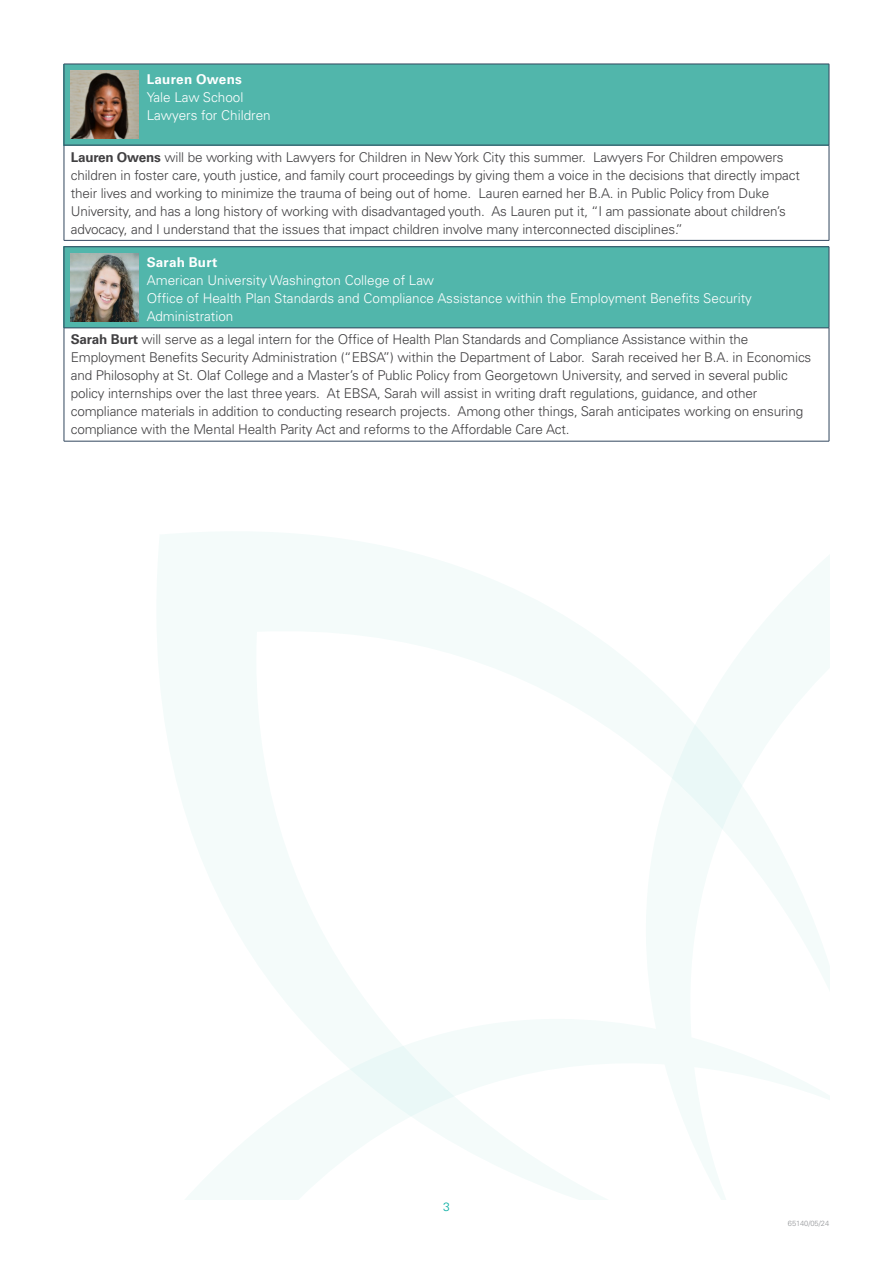
<style>
.page{position:relative;width:893px;height:1263px;background:#fff}
.page>*{position:absolute;margin:0;border:0;box-sizing:border-box;transform-origin:0 0}
.Body{font:300 13.5px/18px "Univers LTCYR 45";letter-spacing:-.01em;color:#414042}
.Main_Page_Heading_Span{font:300 13.5px/18px "Univers LTCYR 45";color:#fff}
.Main_Page_Heading_Span-2{font:700 13.5px "Univers LTCYR 65";letter-spacing:.015em;color:#fff}
.t1{font:300 12px "Univers LTCYR 45";color:#02aca0}
.t2{font:300 7.5px "Univers LTCYR 45";color:#939598}
.s1{font-family:"Univers LTCYR 65";font-weight:700}
</style>
<div class="page">
<svg style="left:157px;top:532px;width:189px;height:199px;fill:#f4fbfa"></svg>
<svg style="left:167px;top:540px;width:662px;height:659px"></svg>
<div style="left:64px;top:64px;width:765px;height:81px;background:#51b6ab"></div>
<hr style="left:64px;top:64px;width:765px;height:1px;background:#32475e">
<hr style="left:64px;top:64px;width:1px;height:81px;background:#32475e">
<hr style="left:829px;top:64px;width:1px;height:81px;background:#32475e">
<hr style="left:64px;top:145px;width:765px;height:1px;background:#32475e">
<hr style="left:64px;top:145px;width:1px;height:95px;background:#32475e">
<hr style="left:829px;top:145px;width:1px;height:95px;background:#32475e">
<hr style="left:64px;top:240px;width:765px;height:1px;background:#32475e">
<img style="left:71px;top:71px;width:67px;height:67px">
<div style="left:64px;top:247px;width:765px;height:81px;background:#51b6ab"></div>
<hr style="left:64px;top:246px;width:765px;height:1px;background:#32475e">
<hr style="left:64px;top:247px;width:1px;height:81px;background:#32475e">
<hr style="left:829px;top:247px;width:1px;height:81px;background:#32475e">
<hr style="left:64px;top:328px;width:765px;height:1px;background:#32475e">
<hr style="left:64px;top:328px;width:1px;height:113px;background:#32475e">
<hr style="left:829px;top:328px;width:1px;height:113px;background:#32475e">
<hr style="left:64px;top:441px;width:765px;height:1px;background:#32475e">
<img style="left:71px;top:253px;width:67px;height:68px">
<p class="Main_Page_Heading_Span-2" style="left:147px;top:70px;width:97px">Lauren Owens</p>
<p class="Main_Page_Heading_Span" style="left:147px;top:88px;width:98px">Yale Law School</p>
<p class="Main_Page_Heading_Span" style="left:147px;top:106px;width:125px">Lawyers for Children</p>
<p class="Body" style="left:71px;top:147px;width:731px"><span class="s1">Lauren Owens</span> will be working with Lawyers for Children in New York City this summer. Lawyers For Children empowers children in foster care, youth justice, and family court proceedings by giving them a voice in the decisions that directly impact their lives and working to minimize the trauma of being out of home. Lauren earned her B.A. in Public Policy from Duke University, and has a long history of working with disadvantaged youth. As Lauren put it, “I am passionate about children’s advocacy, and I understand that the issues that impact children involve many interconnected disciplines.”</p>
<p class="Main_Page_Heading_Span-2" style="left:147px;top:253px;width:72px">Sarah Burt</p>
<p class="Main_Page_Heading_Span" style="left:147px;top:271px;width:289px">American University Washington College of Law</p>
<p class="Main_Page_Heading_Span" style="left:147px;top:289px;width:607px">Office of Health Plan Standards and Compliance Assistance within the Employment Benefits Security<br>Administration</p>
<p class="Body" style="left:71px;top:330px;width:742px"><span class="s1">Sarah Burt</span> will serve as a legal intern for the Office of Health Plan Standards and Compliance Assistance within the Employment Benefits Security Administration (“EBSA”) within the Department of Labor. Sarah received her B.A. in Economics and Philosophy at St. Olaf College and a Master’s of Public Policy from Georgetown University, and served in several public policy internships over the last three years. At EBSA, Sarah will assist in writing draft regulations, guidance, and other compliance materials in addition to conducting research projects. Among other things, Sarah anticipates working on ensuring compliance with the Mental Health Parity Act and reforms to the Affordable Care Act.</p>
<p class="t1" style="left:443px;top:1199px;width:8px">3</p>
<p class="t2" style="left:788px;top:1218px;width:43px">65140/05/24</p>
</div>
